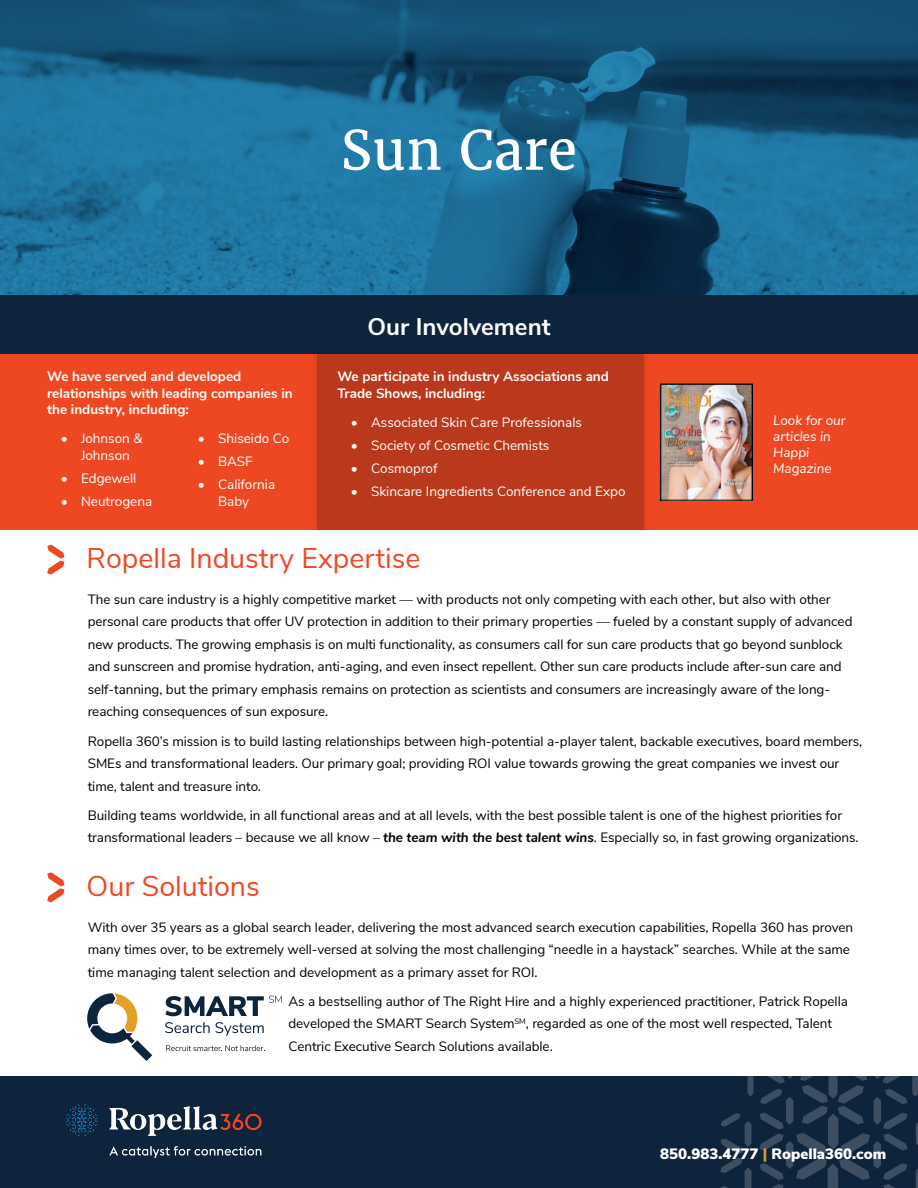
<style>
.page{position:relative;width:918px;height:1188px;background:#fff}
.page>*{position:absolute;margin:0;border:0;box-sizing:border-box;transform-origin:0 0}
.t1{font:54px "Merriweather";letter-spacing:.005em;color:#fff}
.t2{font:28.5px "Nunito Sans";color:#ee4823}
.t3{font:700 24px "Nunito Sans";color:#fff}
.t4{font:900 15px "Nunito Sans";color:#fff}
.t5{font:13.5px/22.5px "Nunito Sans";letter-spacing:-.005em;color:#000}
.t6{font:13.5px/16.2px "Nunito Sans";color:#fff;text-align:center}
.t7{font:700 13.5px/16.2px "Nunito Sans";color:#fff}
.t8{font:italic 13.5px/16.2px "Nunito Sans";color:#fff}
.s1{font-weight:700;font-style:italic}
.s2{color:#e49f25}
</style>
<div class="page">
<div style="left:644px;top:354px;width:274px;height:176px;background:#ee4823"></div>
<img style="left:662px;top:386px;width:89px;height:112px">
<div style="left:660px;top:384px;width:93px;height:116px;border:1px solid #000"></div>
<svg style="left:0;top:0;width:918px;height:296px"></svg>
<div style="left:0;top:296px;width:918px;height:58px;background:#0e233c"></div>
<div style="left:0;top:1077px;width:918px;height:111px;background:#0e233c"></div>
<svg style="left:47px;top:545px;width:18px;height:30px"></svg>
<svg style="left:47px;top:872px;width:18px;height:30px"></svg>
<div style="left:0;top:354px;width:317px;height:176px;background:#ee4823"></div>
<div style="left:309px;top:346px;width:343px;height:192px;background:#000;opacity:.15"></div>
<div style="left:317px;top:354px;width:327px;height:176px;background:#ba391c"></div>
<svg style="left:720px;top:1076px;width:198px;height:112px"></svg>
<img style="left:66px;top:1104px;width:196px;height:54px">
<svg style="left:165px;top:1022px;width:99px;height:14px"></svg>
<svg style="left:166px;top:1045px;width:99px;height:6px"></svg>
<svg style="left:87px;top:993px;width:65px;height:68px"></svg>
<svg style="left:165px;top:996px;width:117px;height:20px"></svg>
<h1 class="t1" style="left:341px;top:117px;width:238px">Sun Care</h1>
<p class="t7" style="left:47px;top:368px;width:247px">We have served and developed relationships with leading companies in the industry, including:</p>
<p class="t6" style="left:61px;top:430px;width:83px">• Johnson &amp;<br>Johnson</p>
<p class="t6" style="left:61px;top:469px;width:77px">• Edgewell</p>
<p class="t6" style="left:61px;top:492px;width:93px">• Neutrogena</p>
<p class="t6" style="left:198px;top:430px;width:93px">• Shiseido Co</p>
<p class="t6" style="left:198px;top:453px;width:56px">• BASF</p>
<p class="t6" style="left:198px;top:476px;width:79px">• California<br>Baby</p>
<h3 class="t3" style="left:367px;top:309px;width:185px">Our Involvement</h3>
<p class="t7" style="left:337px;top:368px;width:273px">We participate in industry Associations and<br>Trade Shows, including:</p>
<p class="t6" style="left:351px;top:414px;width:233px">• Associated Skin Care Professionals</p>
<p class="t6" style="left:351px;top:437px;width:200px">• Society of Cosmetic Chemists</p>
<p class="t6" style="left:351px;top:460px;width:88px">• Cosmoprof</p>
<p class="t6" style="left:351px;top:483px;width:276px">• Skincare Ingredients Conference and Expo</p>
<p class="t8" style="left:773px;top:411px;width:74px">Look for our articles in<br>Happi<br>Magazine</p>
<h2 class="t2" style="left:87px;top:537px;width:335px">Ropella Industry Expertise</h2>
<p class="t5" style="left:88px;top:587px;width:766px">The sun care industry is a highly competitive market — with products not only competing with each other, but also with other personal care products that offer UV protection in addition to their primary properties — fueled by a constant supply of advanced new products. The growing emphasis is on multi functionality, as consumers call for sun care products that go beyond sunblock and sunscreen and promise hydration, anti-aging, and even insect repellent. Other sun care products include after-sun care and self-tanning, but the primary emphasis remains on protection as scientists and consumers are increasingly aware of the long&shy;reaching consequences of sun exposure.</p>
<p class="t5" style="left:88px;top:729px;width:776px">Ropella 360’s mission is to build lasting relationships between high-potential a-player talent, backable executives, board members,<br>SMEs and transformational leaders. Our primary goal; providing ROI value towards growing the great companies we invest our time, talent and treasure into.</p>
<p class="t5" style="left:88px;top:803px;width:772px">Building teams worldwide, in all functional areas and at all levels, with the best possible talent is one of the highest priorities for transformational leaders – because we all know – <span class="s1">the team with the best talent wins</span>. Especially so, in fast growing organizations.</p>
<h2 class="t2" style="left:87px;top:865px;width:175px">Our Solutions</h2>
<p class="t5" style="left:88px;top:915px;width:767px">With over 35 years as a global search leader, delivering the most advanced search execution capabilities, Ropella 360 has proven many times over, to be extremely well-versed at solving the most challenging “needle in a haystack” searches. While at the same time managing talent selection and development as a primary asset for ROI.</p>
<p class="t5" style="left:289px;top:989px;width:561px">As a bestselling author of The Right Hire and a highly experienced practitioner, Patrick Ropella developed the SMART Search System<sup>SM</sup>, regarded as one of the most well respected, Talent<br>Centric Executive Search Solutions available.</p>
<p class="t4" style="left:660px;top:1143px;width:227px">850.983.4777 <span class="s2">|</span> Ropella360.com</p>
</div>
